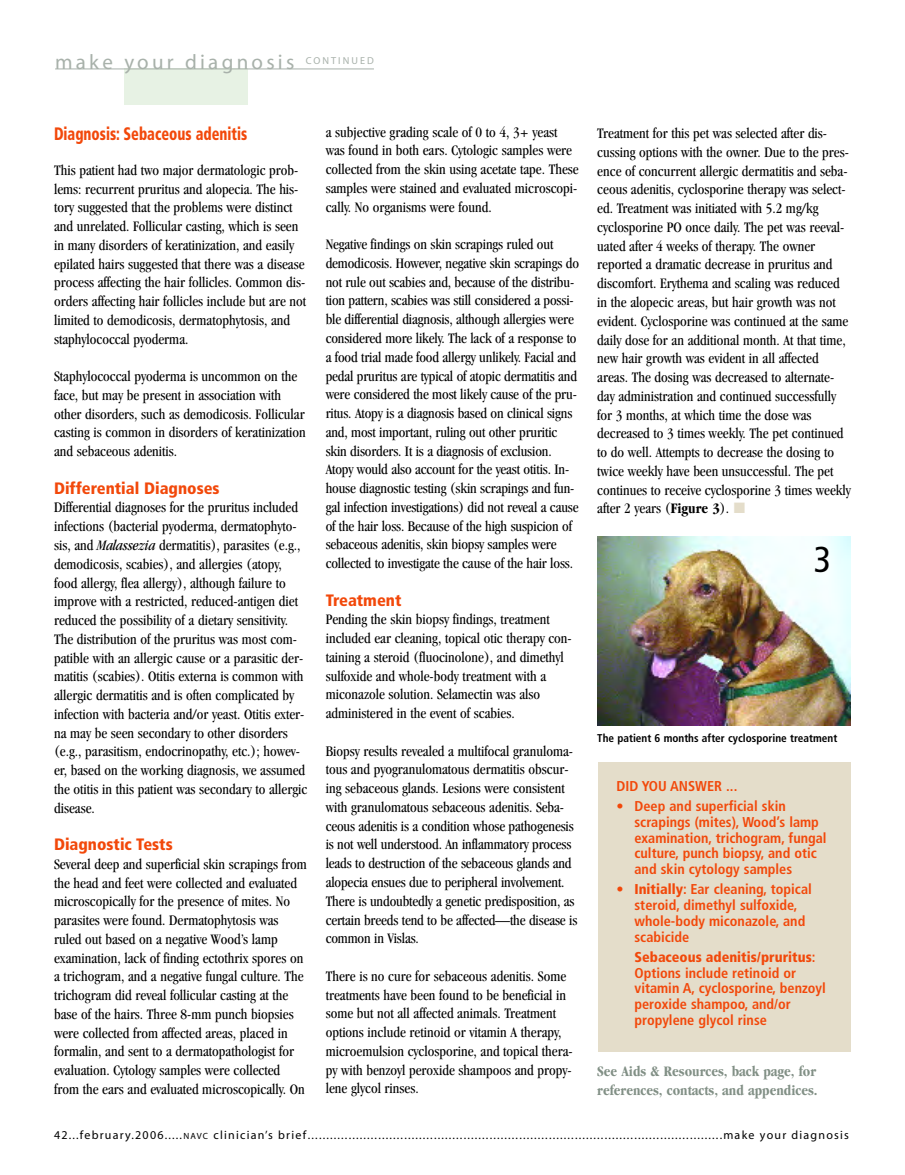
<style>
.page{position:relative;width:905px;height:1175px;background:#fff}
.page>*{position:absolute;margin:0;border:0;box-sizing:border-box;transform-origin:0 0}
.t1{font:condensed 36px "Frutiger";color:#000}
.t2{font:21px "Myriad";letter-spacing:.155em;color:#a8b1aa}
.t3{font:900 condensed 18px "Frutiger";color:#f2480a;scale:.8 1}
.t4{font:900 condensed 16.5px "Frutiger";color:#f2480a}
.t5{font:condensed 15px/18.8px "Garamond";color:#000}
.t6{font:700 condensed 15px/18.8px "Garamond";color:#829086}
.t7{font:700 condensed 14.25px/15.8px "Frutiger";color:#f2480a}
.t8{font:12px "Myriad";letter-spacing:.1em;color:#000}
.t9{font:700 condensed 11.25px "Frutiger";color:#000}
.s1{font-style:italic}
.s2{font-weight:700}
.s3{color:#e4ddca}
.s4{font-weight:900}
.s5{font-size:9px}
</style>
<div class="page">
<div style="left:124px;top:69px;width:124px;height:36px;background:#e7f2e4"></div>
<hr style="left:55px;top:69px;width:319px;height:1px;background:#a8b1aa">
<img style="left:597px;top:536px;width:253px;height:189px">
<div style="left:598px;top:762px;width:252px;height:289px;background:#e4ddca"></div>
<h2 class="t2" style="left:55px;top:54px;width:320px">make your diagnosis <sup>CONTINUED</sup></h2>
<p class="t3" style="left:54px;top:126px;width:243px">Diagnosis: Sebaceous adenitis</p>
<p class="t5" style="left:54px;top:162px;width:254px">This patient had two major dermatologic prob&shy;lems: recurrent pruritus and alopecia. The his&shy;tory suggested that the problems were distinct and unrelated. Follicular casting, which is seen in many disorders of keratinization, and easily epilated hairs suggested that there was a disease process affecting the hair follicles. Common dis&shy;orders affecting hair follicles include but are not limited to demodicosis, dermatophytosis, and staphylococcal pyoderma.</p>
<p class="t5" style="left:54px;top:368px;width:253px">Staphylococcal pyoderma is uncommon on the face, but may be present in association with other disorders, such as demodicosis. Follicular casting is common in disorders of keratinization and sebaceous adenitis.</p>
<p class="t4" style="left:54px;top:481px;width:167px">Differential Diagnoses</p>
<p class="t5" style="left:54px;top:499px;width:255px">Differential diagnoses for the pruritus included infections (bacterial pyoderma, dermatophyto&shy;sis, and <span class="s1">Malassezia</span> dermatitis), parasites (e.g., demodicosis, scabies), and allergies (atopy, food allergy, flea allergy), although failure to improve with a restricted, reduced-antigen diet reduced the possibility of a dietary sensitivity.<br>The distribution of the pruritus was most com&shy;patible with an allergic cause or a parasitic der&shy;matitis (scabies). Otitis externa is common with allergic dermatitis and is often complicated by infection with bacteria and/or yeast. Otitis exter&shy;na may be seen secondary to other disorders (e.g., parasitism, endocrinopathy, etc.); howev&shy;er, based on the working diagnosis, we assumed the otitis in this patient was secondary to allergic disease.</p>
<p class="t4" style="left:54px;top:837px;width:120px">Diagnostic Tests</p>
<p class="t5" style="left:54px;top:855px;width:254px">Several deep and superficial skin scrapings from the head and feet were collected and evaluated microscopically for the presence of mites. No parasites were found. Dermatophytosis was ruled out based on a negative Wood’s lamp examination, lack of finding ectothrix spores on a trichogram, and a negative fungal culture. The trichogram did reveal follicular casting at the base of the hairs. Three 8-mm punch biopsies were collected from affected areas, placed in formalin, and sent to a dermatopathologist for evaluation. Cytology samples were collected from the ears and evaluated microscopically. On</p>
<p class="t5" style="left:326px;top:124px;width:254px">a subjective grading scale of 0 to 4, 3+ yeast was found in both ears. Cytologic samples were collected from the skin using acetate tape. These samples were stained and evaluated microscopi&shy;cally. No organisms were found.</p>
<p class="t5" style="left:326px;top:236px;width:255px">Negative findings on skin scrapings ruled out demodicosis. However, negative skin scrapings do not rule out scabies and, because of the distribu&shy;tion pattern, scabies was still considered a possi&shy;ble differential diagnosis, although allergies were considered more likely. The lack of a response to a food trial made food allergy unlikely. Facial and pedal pruritus are typical of atopic dermatitis and were considered the most likely cause of the pru&shy;ritus. Atopy is a diagnosis based on clinical signs and, most important, ruling out other pruritic skin disorders. It is a diagnosis of exclusion.<br>Atopy would also account for the yeast otitis. In&shy;house diagnostic testing (skin scrapings and fun&shy;gal infection investigations) did not reveal a cause of the hair loss. Because of the high suspicion of sebaceous adenitis, skin biopsy samples were collected to investigate the cause of the hair loss.</p>
<p class="t4" style="left:326px;top:593px;width:77px">Treatment</p>
<p class="t5" style="left:326px;top:611px;width:248px">Pending the skin biopsy findings, treatment included ear cleaning, topical otic therapy con&shy;taining a steroid (fluocinolone), and dimethyl sulfoxide and whole-body treatment with a miconazole solution. Selamectin was also administered in the event of scabies.</p>
<p class="t5" style="left:326px;top:742px;width:253px">Biopsy results revealed a multifocal granuloma&shy;tous and pyogranulomatous dermatitis obscur&shy;ing sebaceous glands. Lesions were consistent with granulomatous sebaceous adenitis. Seba&shy;ceous adenitis is a condition whose pathogenesis is not well understood. An inflammatory process leads to destruction of the sebaceous glands and alopecia ensues due to peripheral involvement.<br>There is undoubtedly a genetic predisposition, as certain breeds tend to be affected—the disease is common in Vislas.</p>
<p class="t5" style="left:326px;top:967px;width:249px">There is no cure for sebaceous adenitis. Some treatments have been found to be beneficial in some but not all affected animals. Treatment options include retinoid or vitamin A therapy, microemulsion cyclosporine, and topical thera&shy;py with benzoyl peroxide shampoos and propy&shy;lene glycol rinses.</p>
<p class="t5" style="left:597px;top:125px;width:255px">Treatment for this pet was selected after dis&shy;cussing options with the owner. Due to the pres&shy;ence of concurrent allergic dermatitis and seba&shy;ceous adenitis, cyclosporine therapy was select&shy;ed. Treatment was initiated with 5.2 mg/kg cyclosporine PO once daily. The pet was reeval&shy;uated after 4 weeks of therapy. The owner reported a dramatic decrease in pruritus and discomfort. Erythema and scaling was reduced in the alopecic areas, but hair growth was not evident. Cyclosporine was continued at the same daily dose for an additional month. At that time, new hair growth was evident in all affected areas. The dosing was decreased to alternate&shy;day administration and continued successfully for 3 months, at which time the dose was decreased to 3 times weekly. The pet continued to do well. Attempts to decrease the dosing to twice weekly have been unsuccessful. The pet continues to receive cyclosporine 3 times weekly after 2 years (<span class="s2">Figure 3</span>). <span class="s3">■</span></p>
<h1 class="t1" style="left:813px;top:545px;width:19px">3</h1>
<p class="t9" style="left:597px;top:733px;width:241px">The patient 6 months after cyclosporine treatment</p>
<p class="t7" style="left:616px;top:779px;width:122px">DID YOU ANSWER ...</p>
<p class="t7" style="left:634px;top:799px;width:194px;text-indent:-18px">• Deep and superficial skin scrapings (mites), Wood’s lamp examination, trichogram, fungal culture, punch biopsy, and otic and skin cytology samples</p>
<p class="t7" style="left:634px;top:882px;width:179px;text-indent:-18px">• <span class="s4">Initially</span>: Ear cleaning, topical steroid, dimethyl sulfoxide, whole-body miconazole, and scabicide</p>
<p class="t7" style="left:634px;top:950px;width:193px"><span class="s4">Sebaceous adenitis/pruritus</span>:<br>Options include retinoid or vitamin A, cyclosporine, benzoyl peroxide shampoo, and/or propylene glycol rinse</p>
<p class="t6" style="left:597px;top:1063px;width:222px">See Aids &amp; Resources, back page, for references, contacts, and appendices.</p>
<p class="t8" style="left:54px;top:1129px;width:796px">42...february.2006.....<span class="s5">NAVC</span> clinician’s brief................................................................................................................make your diagnosis</p>
</div>
